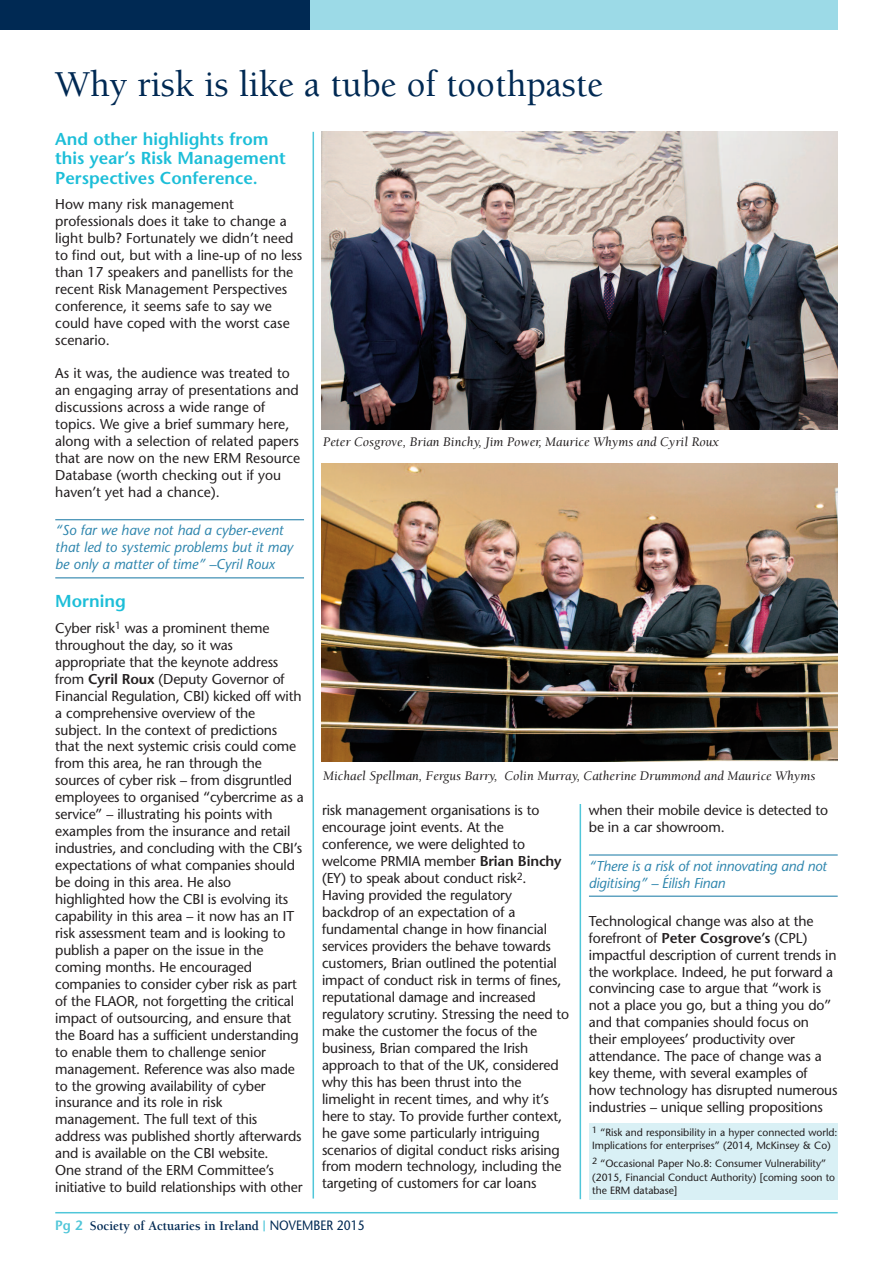
<style>
.page{position:relative;width:893px;height:1263px;background:#fff}
.page>*{position:absolute;margin:0;border:0;box-sizing:border-box;transform-origin:0 0}
.t1{font:500 37.5px "Berkeley";color:#002953;scale:.96 1}
.t2{font:600 17.25px/19.5px "Stone Sans";color:#1cbed8}
.t3{font:14.25px/17px "Stone Sans";letter-spacing:-.01em;color:#231f20}
.t4{font:italic 14.25px/17px "Stone Sans";color:#2d85ad}
.t5{font:italic 13.5px "Berkeley";color:#231f20}
.t6{font:700 13.5px "Berkeley";color:#002953;scale:.96 1}
.t7{font:10.5px/13.5px "Stone Sans";color:#231f20}
.s1{font-weight:600}
.s2{font-family:"Stone Sans";font-weight:600;color:#50c6d9}
.s3{font-weight:900;color:#50c6d9}
.s4{font-family:"Stone Sans";font-weight:400}
</style>
<div class="page">
<hr style="left:55px;top:519px;width:249px;height:1px;background:#2d85ad">
<hr style="left:55px;top:577px;width:249px;height:1px;background:#2d85ad">
<hr style="left:589px;top:854px;width:249px;height:1px;background:#2d85ad">
<hr style="left:589px;top:896px;width:249px;height:1px;background:#2d85ad">
<hr style="left:313px;top:132px;width:1px;height:1066px;background:#50c6d9">
<hr style="left:580px;top:132px;width:1px;height:1067px;background:#50c6d9">
<div style="left:321px;top:132px;width:517px;height:671px;background:#fff"></div>
<hr style="left:55px;top:1212px;width:783px;height:1px;background:#50c6d9">
<div style="left:0;top:0;width:310px;height:30px;background:#002953"></div>
<div style="left:310px;top:0;width:528px;height:30px;background:#9cdae7"></div>
<img style="left:321px;top:463px;width:517px;height:298px">
<img style="left:321px;top:132px;width:517px;height:297px">
<div style="left:589px;top:1123px;width:249px;height:76px;background:#d9f0f5"></div>
<h1 class="t1" style="left:55px;top:69px;width:572px">Why risk is like a tube of toothpaste</h1>
<p class="t2" style="left:55px;top:131px;width:232px">And other highlights from this year’s Risk Management<br>Perspectives Conference.</p>
<p class="t3" style="left:55px;top:197px;width:249px">How many risk management professionals does it take to change a light bulb? Fortunately we didn’t need to find out, but with a line-up of no less than 17 speakers and panellists for the recent Risk Management Perspectives conference, it seems safe to say we could have coped with the worst case scenario.</p>
<p class="t3" style="left:55px;top:367px;width:246px">As it was, the audience was treated to an engaging array of presentations and discussions across a wide range of topics. We give a brief summary here, along with a selection of related papers that are now on the new ERM Resource Database (worth checking out if you haven’t yet had a chance).</p>
<p class="t4" style="left:55px;top:523px;width:239px">“So far we have not had a cyber-event that led to systemic problems but it may be only a matter of time” –Cyril Roux</p>
<p class="t2" style="left:55px;top:593px;width:72px">Morning</p>
<p class="t3" style="left:55px;top:621px;width:250px">Cyber risk<sup>1</sup> was a prominent theme throughout the day, so it was appropriate that the keynote address from <span class="s1">Cyril Roux</span> (Deputy Governor of Financial Regulation, CBI) kicked off with a comprehensive overview of the subject. In the context of predictions that the next systemic crisis could come from this area, he ran through the sources of cyber risk – from disgruntled employees to organised “cybercrime as a service” – illustrating his points with examples from the insurance and retail industries, and concluding with the CBI’s expectations of what companies should be doing in this area. He also highlighted how the CBI is evolving its capability in this area – it now has an IT risk assessment team and is looking to publish a paper on the issue in the coming months. He encouraged companies to consider cyber risk as part of the FLAOR, not forgetting the critical impact of outsourcing, and ensure that the Board has a sufficient understanding to enable them to challenge senior management. Reference was also made to the growing availability of cyber insurance and its role in risk management. The full text of this address was published shortly afterwards and is available on the CBI website.<br>One strand of the ERM Committee’s initiative to build relationships with other</p>
<p class="t5" style="left:323px;top:437px;width:397px">Peter Cosgrove, Brian Binchy, Jim Power, Maurice Whyms and Cyril Roux</p>
<p class="t5" style="left:323px;top:770px;width:494px">Michael Spellman, Fergus Barry, Colin Murray, Catherine Drummond and Maurice Whyms</p>
<p class="t3" style="left:322px;top:803px;width:249px">risk management organisations is to encourage joint events. At the conference, we were delighted to welcome PRMIA member <span class="s1">Brian Binchy </span>(EY) to speak about conduct risk<sup>2</sup>.<br>Having provided the regulatory backdrop of an expectation of a fundamental change in how financial services providers the behave towards customers, Brian outlined the potential impact of conduct risk in terms of fines, reputational damage and increased regulatory scrutiny. Stressing the need to make the customer the focus of the business, Brian compared the Irish approach to that of the UK, considered why this has been thrust into the limelight in recent times, and why it’s here to stay. To provide further context, he gave some particularly intriguing scenarios of digital conduct risks arising from modern technology, including the targeting of customers for car loans</p>
<p class="t3" style="left:589px;top:803px;width:241px">when their mobile device is detected to be in a car showroom.</p>
<p class="t4" style="left:589px;top:859px;width:239px">“There is a risk of not innovating and not digitising” – Éilish Finan</p>
<p class="t3" style="left:589px;top:914px;width:250px">Technological change was also at the forefront of <span class="s1">Peter Cosgrove’s</span> (CPL) impactful description of current trends in the workplace. Indeed, he put forward a convincing case to argue that “work is not a place you go, but a thing you do” and that companies should focus on their employees’ productivity over attendance. The pace of change was a key theme, with several examples of how technology has disrupted numerous industries – unique selling propositions</p>
<p class="t7" style="left:592px;top:1126px;width:247px"><sup>1</sup> “Risk and responsibility in a hyper connected world:<br>Implications for enterprises” (2014, McKinsey &amp; Co)</p>
<p class="t7" style="left:592px;top:1158px;width:245px"><sup>2</sup> “Occasional Paper No.8: Consumer Vulnerability” (2015, Financial Conduct Authority) [coming soon to the ERM database]</p>
<p class="t6" style="left:55px;top:1221px;width:324px"><span class="s2">Pg 2</span> Society of Actuaries in Ireland <span class="s3">|</span> <span class="s4">NOVEMBER 2015</span></p>
</div>
